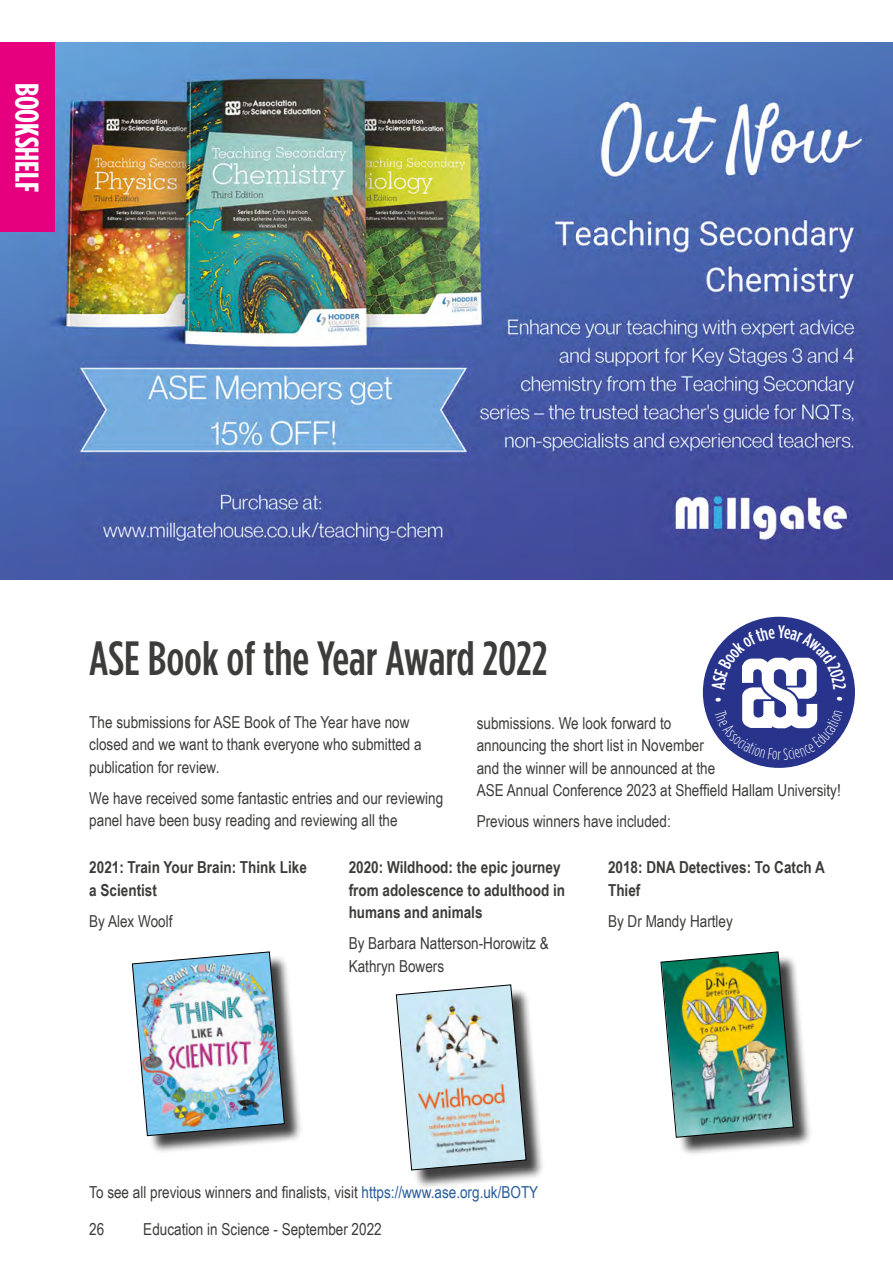
<style>
.page{position:relative;width:893px;height:1263px;background:#fff}
.page>*{position:absolute;margin:0;border:0;box-sizing:border-box;transform-origin:0 0}
.t1{font:500 48px "Gotham Condensed";color:#3c3c3b}
.t2{font:700 33px "Gotham Condensed";color:#fff}
.t3{font:16.5px/22.5px "Arial Narrow";color:#3c3c3b}
.t4{font:700 16.5px/22.5px "Arial Narrow";color:#3c3c3b}
.s1{color:#275b9b}
</style>
<div class="page">
<img style="left:0;top:43px;width:893px;height:536px">
<div style="left:134px;top:954px;width:169px;height:200px;background:#000;opacity:.75"></div>
<img style="left:132px;top:951px;width:153px;height:185px">
<div style="left:398px;top:987px;width:147px;height:202px;background:#000;opacity:.75"></div>
<svg style="left:396px;top:984px;width:131px;height:187px;background:#c2d1d6"></svg>
<div style="left:663px;top:954px;width:149px;height:202px;background:#000;opacity:.75"></div>
<img style="left:660px;top:951px;width:134px;height:187px">
<div style="left:0;top:43px;width:54px;height:189px;background:#e6007d"></div>
<svg style="left:703px;top:617px;width:152px;height:151px"></svg>
<h2 class="t2" style="left:45px;top:83px;width:111px;rotate:90deg">BOOKSHELF</h2>
<h1 class="t1" style="left:89px;top:632px;width:459px">ASE Book of the Year Award 2022</h1>
<p class="t3" style="left:89px;top:710px;width:334px">The submissions for ASE Book of The Year have now closed and we want to thank everyone who submitted a publication for review.</p>
<p class="t3" style="left:89px;top:786px;width:355px">We have received some fantastic entries and our reviewing panel have been busy reading and reviewing all the</p>
<p class="t3" style="left:477px;top:711px;width:366px">submissions. We look forward to<br>announcing the short list in November<br>and the winner will be announced at the<br>ASE Annual Conference 2023 at Sheffield Hallam University!</p>
<p class="t3" style="left:477px;top:809px;width:196px">Previous winners have included:</p>
<p class="t4" style="left:349px;top:855px;width:218px">2020: Wildhood: the epic journey from adolescence to adulthood in humans and animals</p>
<p class="t3" style="left:349px;top:931px;width:202px">By Barbara Natterson-Horowitz &amp;<br>Kathryn Bowers</p>
<p class="t4" style="left:608px;top:855px;width:218px">2018: DNA Detectives: To Catch A<br>Thief</p>
<p class="t3" style="left:608px;top:909px;width:126px">By Dr Mandy Hartley</p>
<p class="t4" style="left:89px;top:855px;width:219px">2021: Train Your Brain: Think Like a Scientist</p>
<p class="t3" style="left:89px;top:909px;width:85px">By Alex Woolf</p>
<p class="t3" style="left:89px;top:1180px;width:450px">To see all previous winners and finalists, visit <span class="s1">https://www.ase.org.uk/BOTY</span></p>
<p class="t3" style="left:89px;top:1217px;width:17px">26</p>
<p class="t3" style="left:143px;top:1217px;width:240px">Education in Science - September 2022</p>
</div>
